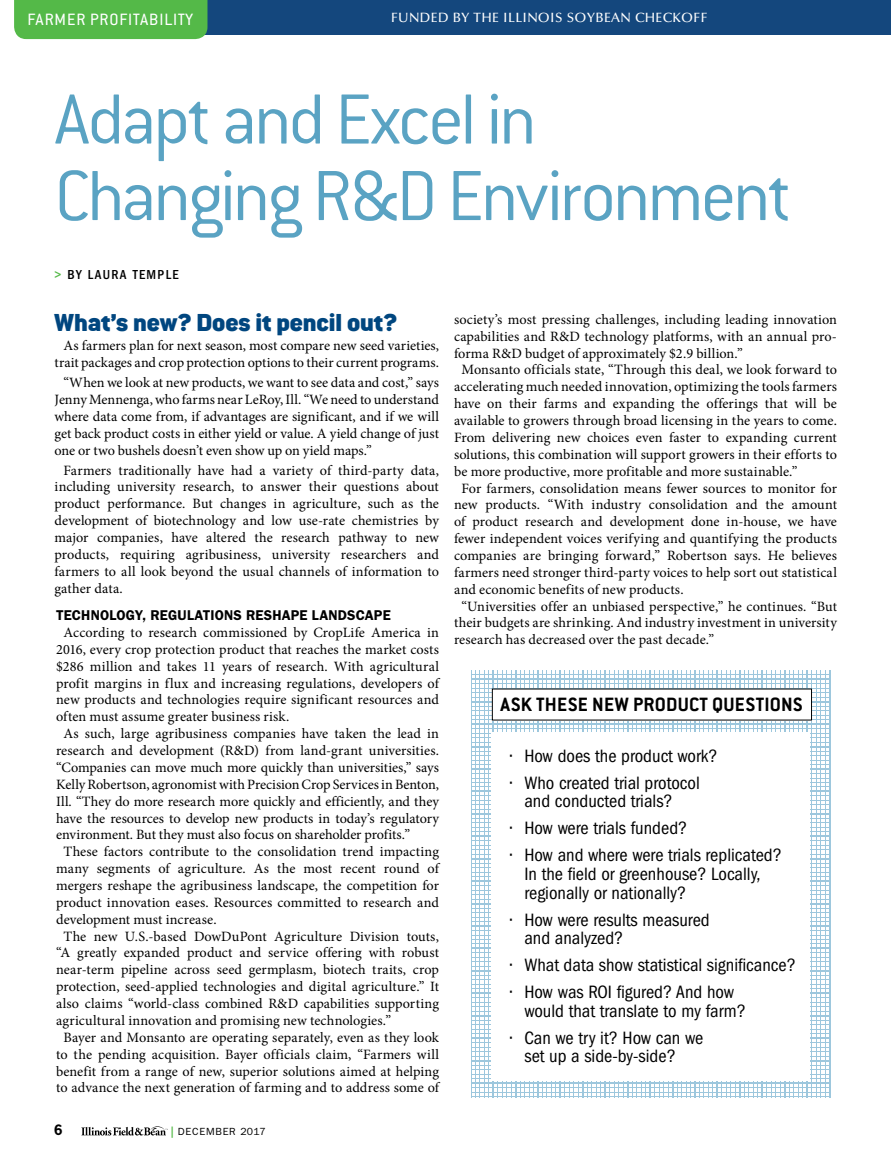
<style>
.page{position:relative;width:891px;height:1161px;background:#fff}
.page>*{position:absolute;margin:0;border:0;box-sizing:border-box;transform-origin:0 0}
.t1{font:300 78px/76.5px "Conduit ITC Std";letter-spacing:-.045em;color:#5aa3c3}
.t2{font:900 27px "Conduit ITC Std";color:#00467f}
.t3{font:700 21.15px "Conduit ITC Std";letter-spacing:.01em;color:#000}
.t4{font:condensed 18.6px/18.6px "Franklin Gothic";color:#000}
.t5{font:18px "Conduit ITC Std";letter-spacing:.05em;color:#fff}
.t6{font:14.25px/16.8px "Minion Pro";letter-spacing:.005em;color:#000;text-align:justify}
.t7{font:600 14.25px "Franklin Gothic";letter-spacing:.01em;color:#000}
.t8{font:500 13.5px "Optima";letter-spacing:.03em;color:#fff}
.t9{font:500 condensed 13.5px "Franklin Gothic";letter-spacing:.1em;color:#000}
.t10{font:700 13.5px "News Gothic";color:#000}
.t11{font:10.35px "ITC Franklin Gothic Std";letter-spacing:.07em;color:#000}
.s1{color:#54b948}
.s2{font-family:"Franklin Gothic";font-weight:500;font-stretch:condensed;font-size:11.25px;color:#54b948}
</style>
<div class="page">
<div style="left:111px;top:0;width:780px;height:35px;background:#14477d"></div>
<div style="left:14px;top:0;width:193px;height:39px;background:#54b948"></div>
<svg style="left:81px;top:1126px;width:87px;height:10px"></svg>
<svg style="left:471px;top:671px;width:359px;height:427px;fill:#9dc7dd"></svg>
<div style="left:491px;top:732px;width:319px;height:349px;background:#fff"></div>
<div style="left:492px;top:689px;width:320px;height:31px;background:#fff"></div>
<p class="t5" style="left:28px;top:8px;width:167px">FARMER PROFITABILITY</p>
<p class="t8" style="left:391px;top:10px;width:318px">FUNDED BY THE ILLINOIS SOYBEAN CHECKOFF</p>
<h1 class="t1" style="left:55px;top:79px;width:739px">Adapt and Excel in<br>Changing R&amp;D Environment</h1>
<p class="t9" style="left:55px;top:267px;width:126px"><span class="s1">&gt;</span> BY LAURA TEMPLE</p>
<h2 class="t2" style="left:55px;top:307px;width:344px">What’s new? Does it pencil out?</h2>
<p class="t6" style="left:55px;top:338px;width:386px;text-align:right">As farmers plan for next season, most compare new seed varieties, trait packages and crop protection options to their current programs.</p>
<p class="t6" style="left:55px;top:374px;width:386px;text-indent:9px">“When we look at new products, we want to see data and cost,” says Jenny Mennenga, who farms near LeRoy, Ill. “We need to understand where data come from, if advantages are significant, and if we will get back product costs in either yield or value. A yield change of just one or two bushels doesn’t even show up on yield maps.”</p>
<p class="t6" style="left:55px;top:462px;width:386px;text-indent:9px">Farmers traditionally have had a variety of third-party data, including university research, to answer their questions about product performance. But changes in agriculture, such as the development of biotechnology and low use-rate chemistries by major companies, have altered the research pathway to new products, requiring agribusiness, university researchers and farmers to all look beyond the usual channels of information to gather data.</p>
<p class="t7" style="left:56px;top:607px;width:336px">TECHNOLOGY, REGULATIONS RESHAPE LANDSCAPE</p>
<p class="t6" style="left:64px;top:624px;width:377px">According to research commissioned by CropLife America in</p>
<p class="t6" style="left:56px;top:641px;width:385px">2016, every crop protection product that reaches the market costs</p>
<p class="t6" style="left:56px;top:658px;width:384px">$286 million and takes 11 years of research. With agricultural</p>
<p class="t6" style="left:56px;top:675px;width:384px">profit margins in flux and increasing regulations, developers of</p>
<p class="t6" style="left:56px;top:692px;width:384px">new products and technologies require significant resources and</p>
<p class="t6" style="left:56px;top:708px;width:235px">often must assume greater business risk.</p>
<p class="t6" style="left:64px;top:725px;width:377px">As such, large agribusiness companies have taken the lead in</p>
<p class="t6" style="left:56px;top:742px;width:384px">research and development (R&amp;D) from land-grant universities.</p>
<p class="t6" style="left:56px;top:759px;width:384px">“Companies can move much more quickly than universities,” says</p>
<p class="t6" style="left:56px;top:776px;width:384px">Kelly Robertson, agronomist with Precision Crop Services in Benton,</p>
<p class="t6" style="left:56px;top:793px;width:384px">Ill. “They do more research more quickly and efficiently, and they</p>
<p class="t6" style="left:56px;top:810px;width:384px">have the resources to develop new products in today’s regulatory</p>
<p class="t6" style="left:56px;top:826px;width:356px">environment. But they must also focus on shareholder profits.”</p>
<p class="t6" style="left:64px;top:843px;width:377px">These factors contribute to the consolidation trend impacting</p>
<p class="t6" style="left:56px;top:860px;width:384px">many segments of agriculture. As the most recent round of</p>
<p class="t6" style="left:56px;top:877px;width:384px">mergers reshape the agribusiness landscape, the competition for</p>
<p class="t6" style="left:56px;top:894px;width:384px">product innovation eases. Resources committed to research and</p>
<p class="t6" style="left:56px;top:911px;width:162px">development must increase.</p>
<p class="t6" style="left:64px;top:928px;width:377px">The new U.S.-based DowDuPont Agriculture Division touts,</p>
<p class="t6" style="left:56px;top:945px;width:385px">“A greatly expanded product and service offering with robust</p>
<p class="t6" style="left:56px;top:961px;width:384px">near-term pipeline across seed germplasm, biotech traits, crop</p>
<p class="t6" style="left:56px;top:978px;width:384px">protection, seed-applied technologies and digital agriculture.” It</p>
<p class="t6" style="left:56px;top:995px;width:384px">also claims “world-class combined R&amp;D capabilities supporting</p>
<p class="t6" style="left:56px;top:1012px;width:337px">agricultural innovation and promising new technologies.”</p>
<p class="t6" style="left:64px;top:1029px;width:377px">Bayer and Monsanto are operating separately, even as they look</p>
<p class="t6" style="left:56px;top:1046px;width:384px">to the pending acquisition. Bayer officials claim, “Farmers will</p>
<p class="t6" style="left:56px;top:1063px;width:384px">benefit from a range of new, superior solutions aimed at helping</p>
<p class="t6" style="left:56px;top:1080px;width:385px">to advance the next generation of farming and to address some of</p>
<p class="t10" style="left:54px;top:1121px;width:10px">6</p>
<p class="t11" style="left:170px;top:1126px;width:98px"><span class="s2">|</span> DECEMBER 2017</p>
<p class="t6" style="left:454px;top:311px;width:384px">society’s most pressing challenges, including leading innovation</p>
<p class="t6" style="left:454px;top:328px;width:384px">capabilities and R&amp;D technology platforms, with an annual pro-</p>
<p class="t6" style="left:454px;top:345px;width:290px">forma R&amp;D budget of approximately $2.9 billion.”</p>
<p class="t6" style="left:462px;top:362px;width:377px">Monsanto officials state, “Through this deal, we look forward to</p>
<p class="t6" style="left:454px;top:378px;width:384px">accelerating much needed innovation, optimizing the tools farmers</p>
<p class="t6" style="left:454px;top:395px;width:384px">have on their farms and expanding the offerings that will be</p>
<p class="t6" style="left:454px;top:412px;width:384px">available to growers through broad licensing in the years to come.</p>
<p class="t6" style="left:454px;top:429px;width:384px">From delivering new choices even faster to expanding current</p>
<p class="t6" style="left:454px;top:446px;width:384px">solutions, this combination will support growers in their efforts to</p>
<p class="t6" style="left:454px;top:463px;width:345px">be more productive, more profitable and more sustainable.”</p>
<p class="t6" style="left:462px;top:480px;width:377px">For farmers, consolidation means fewer sources to monitor for</p>
<p class="t6" style="left:454px;top:496px;width:384px">new products. “With industry consolidation and the amount</p>
<p class="t6" style="left:454px;top:513px;width:384px">of product research and development done in-house, we have</p>
<p class="t6" style="left:454px;top:530px;width:384px">fewer independent voices verifying and quantifying the products</p>
<p class="t6" style="left:454px;top:547px;width:384px">companies are bringing forward,” Robertson says. He believes</p>
<p class="t6" style="left:454px;top:564px;width:384px">farmers need stronger third-party voices to help sort out statistical</p>
<p class="t6" style="left:454px;top:581px;width:231px">and economic benefits of new products.</p>
<p class="t6" style="left:462px;top:598px;width:377px">“Universities offer an unbiased perspective,” he continues. “But</p>
<p class="t6" style="left:454px;top:615px;width:384px">their budgets are shrinking. And industry investment in university</p>
<p class="t6" style="left:454px;top:631px;width:262px">research has decreased over the past decade.”</p>
<h3 class="t3" style="left:500px;top:691px;width:304px">ASK THESE NEW PRODUCT QUESTIONS</h3>
<h3 class="t4" style="left:510px;top:746px;width:209px">• How does the product work?</h3>
<h3 class="t4" style="left:524px;top:774px;width:177px;text-indent:-14px">• Who created trial protocol and conducted trials?</h3>
<h3 class="t4" style="left:510px;top:819px;width:179px">• How were trials funded?</h3>
<h3 class="t4" style="left:524px;top:846px;width:259px;text-indent:-14px">• How and where were trials replicated?<br>In the field or greenhouse? Locally, regionally or nationally?</h3>
<h3 class="t4" style="left:524px;top:910px;width:187px;text-indent:-14px">• How were results measured and analyzed?</h3>
<h3 class="t4" style="left:510px;top:956px;width:287px">• What data show statistical significance?</h3>
<h3 class="t4" style="left:524px;top:983px;width:223px;text-indent:-14px">• How was ROI figured? And how would that translate to my farm?</h3>
<h3 class="t4" style="left:524px;top:1029px;width:180px;text-indent:-14px">• Can we try it? How can we set up a side-by-side?</h3>
</div>
